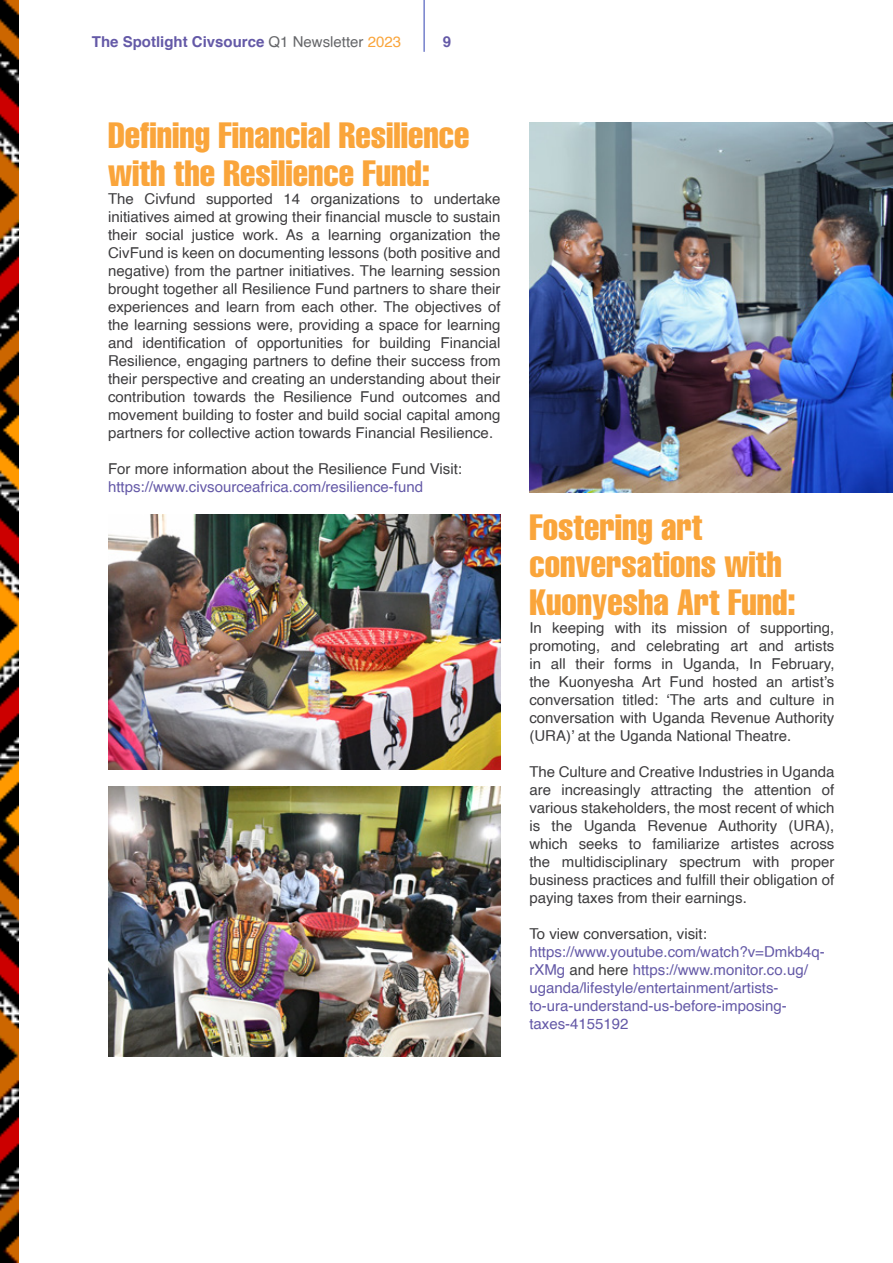
<style>
.page{position:relative;width:893px;height:1263px;background:#fff}
.page>*{position:absolute;margin:0;border:0;box-sizing:border-box;transform-origin:0 0}
.t1{font:extra-condensed 36px/37.5px "Helvetica";color:#faa53b}
.t2{font:15px/18px "Helvetica";color:#3d3c3e;text-align:justify}
.t3{font:15px/18px "Helvetica";color:#6459a7}
.t4{font:700 15px "Helvetica";color:#6459a7}
.s1{font-weight:400;color:#656669}
.s2{font-weight:400;color:#faa53b}
.s3{color:#3d3c3e}
</style>
<div class="page">
<img style="left:529px;top:122px;width:364px;height:370px">
<img style="left:108px;top:514px;width:393px;height:256px">
<img style="left:108px;top:787px;width:393px;height:269px">
<img style="left:0;top:0;width:18px;height:1263px">
<hr style="left:423px;top:0;width:2px;height:52px;background:#7580cb">
<p class="t4" style="left:92px;top:30px;width:311px">The Spotlight Civsource <span class="s1">Q1 Newsletter</span> <span class="s2">2023</span></p>
<p class="t4" style="left:443px;top:30px;width:10px">9</p>
<h1 class="t1" style="left:108px;top:116px;width:363px">Defining Financial Resilience with the Resilience Fund:</h1>
<p class="t2" style="left:108px;top:190px;width:394px">The Civfund supported 14 organizations to undertake initiatives aimed at growing their financial muscle to sustain their social justice work. As a learning organization the CivFund is keen on documenting lessons (both positive and negative) from the partner initiatives. The learning session brought together all Resilience Fund partners to share their experiences and learn from each other. The objectives of the learning sessions were, providing a space for learning and identification of opportunities for building Financial Resilience, engaging partners to define their success from their perspective and creating an understanding about their contribution towards the Resilience Fund outcomes and movement building to foster and build social capital among partners for collective action towards Financial Resilience.</p>
<p class="t2" style="left:108px;top:460px;width:356px">For more information about the Resilience Fund Visit:</p>
<p class="t3" style="left:108px;top:478px;width:317px">https://www.civsourceafrica.com/resilience-fund</p>
<h1 class="t1" style="left:529px;top:507px;width:268px">Fostering art conversations with<br>Kuonyesha Art Fund:</h1>
<p class="t2" style="left:529px;top:619px;width:307px">In keeping with its mission of supporting, promoting, and celebrating art and artists in all their forms in Uganda, In February, the Kuonyesha Art Fund hosted an artist’s conversation titled: ‘The arts and culture in conversation with Uganda Revenue Authority (URA)’ at the Uganda National Theatre.</p>
<p class="t2" style="left:529px;top:763px;width:307px">The Culture and Creative Industries in Uganda are increasingly attracting the attention of various stakeholders, the most recent of which is the Uganda Revenue Authority (URA), which seeks to familiarize artistes across the multidisciplinary spectrum with proper business practices and fulfill their obligation of paying taxes from their earnings.</p>
<p class="t2" style="left:529px;top:925px;width:179px">To view conversation, visit:</p>
<p class="t3" style="left:529px;top:943px;width:297px">https://www.youtube.com/watch?v=Dmkb4q&shy;rXMg <span class="s3">and here</span> https://www.monitor.co.ug/ uganda/lifestyle/entertainment/artists&shy;to-ura-understand-us-before-imposing&shy;taxes-4155192</p>
</div>
